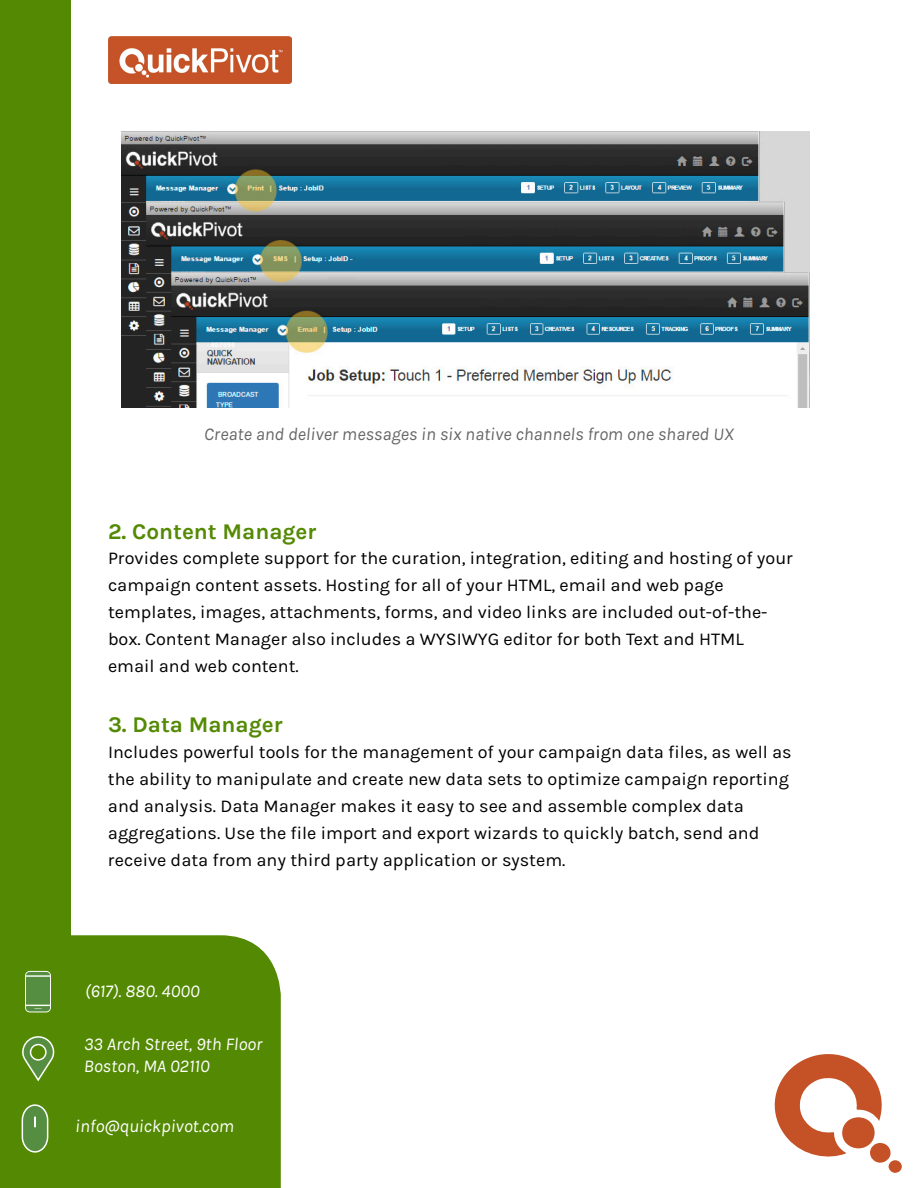
<style>
.page{position:relative;width:918px;height:1188px;background:#fff}
.page>*{position:absolute;margin:0;border:0;box-sizing:border-box;transform-origin:0 0}
.t1{font:700 22.5px "Karla";color:#548a03}
.t2{font:18px/27px "Karla";color:#000}
.t3{font:italic 18px/21.6px "Karla";color:#fff}
.t4{font:italic 18px "Karla";color:#666}
</style>
<div class="page">
<img style="left:108px;top:37px;width:184px;height:47px">
<svg style="left:774px;top:1054px;width:113px;height:106px"></svg>
<div style="left:842px;top:1117px;width:33px;height:31px;background:#c45226;border-radius:50%"></div>
<div style="left:870px;top:1143px;width:21px;height:20px;background:#c45226;border-radius:50%"></div>
<div style="left:888px;top:1160px;width:14px;height:13px;background:#c45226;border-radius:50%"></div>
<div style="left:0;top:0;width:70px;height:1188px;background:#548a03"></div>
<div style="left:28px;top:935px;width:253px;height:253px;background:#548a03"></div>
<svg style="left:25px;top:971px;width:26px;height:41px"></svg>
<svg style="left:21px;top:1102px;width:28px;height:53px"></svg>
<svg style="left:22px;top:1035px;width:33px;height:48px"></svg>
<img style="left:122px;top:132px;width:688px;height:276px">
<p class="t4" style="left:204px;top:424px;width:532px">Create and deliver messages in six native channels from one shared UX</p>
<p class="t1" style="left:108px;top:518px;width:210px">2. Content Manager</p>
<p class="t2" style="left:108px;top:545px;width:687px">Provides complete support for the curation, integration, editing and hosting of your campaign content assets. Hosting for all of your HTML, email and web page templates, images, attachments, forms, and video links are included out-of-the&shy;box. Content Manager also includes a WYSIWYG editor for both Text and HTML email and web content.</p>
<p class="t1" style="left:108px;top:712px;width:177px">3. Data Manager</p>
<p class="t2" style="left:108px;top:738px;width:685px">Includes powerful tools for the management of your campaign data files, as well as the ability to manipulate and create new data sets to optimize campaign reporting and analysis. Data Manager makes it easy to see and assemble complex data aggregations. Use the file import and export wizards to quickly batch, send and receive data from any third party application or system.</p>
<p class="t3" style="left:85px;top:981px;width:116px">(617). 880. 4000</p>
<p class="t3" style="left:84px;top:1034px;width:180px">33 Arch Street, 9th Floor<br>Boston, MA 02110</p>
<p class="t3" style="left:75px;top:1115px;width:160px">info@quickpivot.com</p>
</div>
